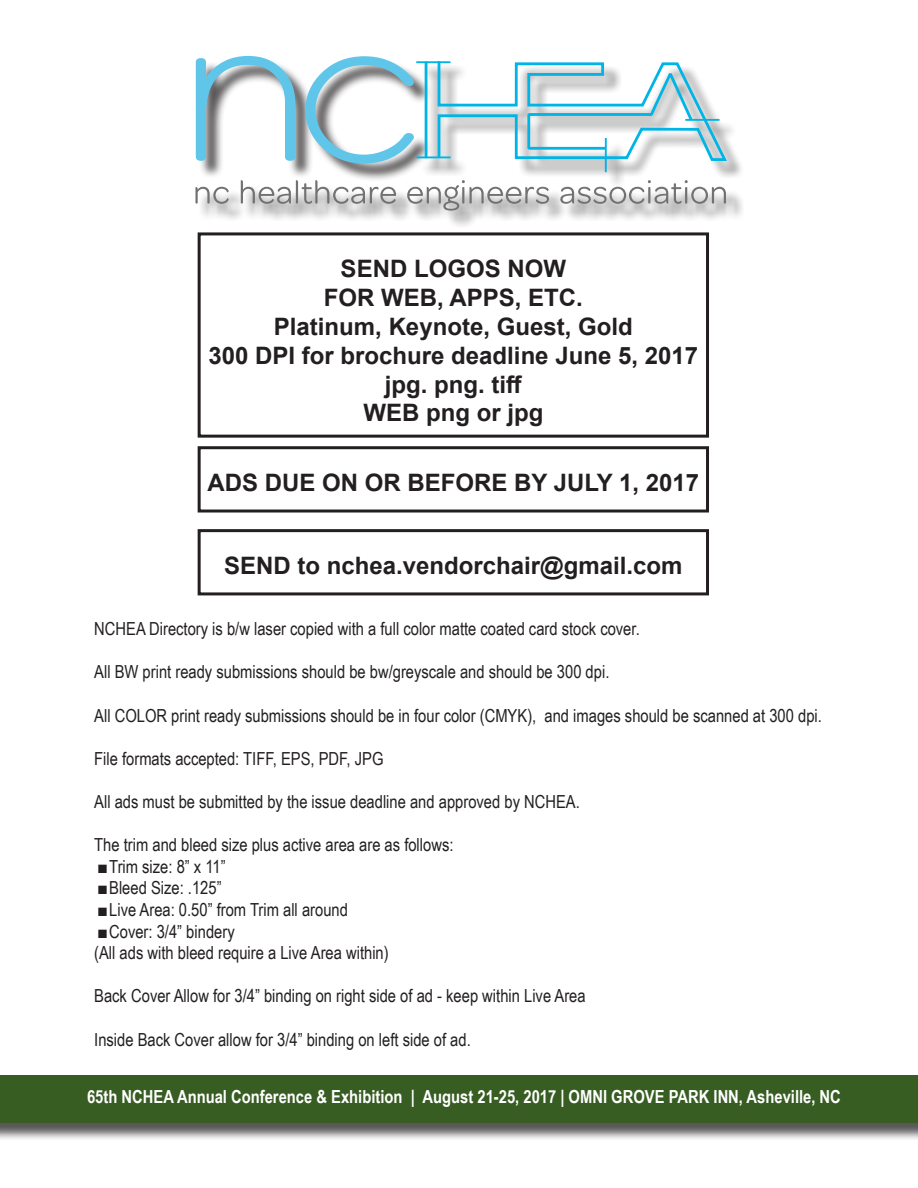
<style>
.page{position:relative;width:918px;height:1188px;background:#fff}
.page>*{position:absolute;margin:0;border:0;box-sizing:border-box;transform-origin:0 0}
.t1{font:700 24px/28.8px "Arial";color:#231f20;text-align:center}
.t2{font:18px "Arial Narrow";color:#231f20}
.t3{font:700 18px "Arial Narrow";color:#fff}
</style>
<div class="page">
<div style="left:198px;top:232px;width:511px;height:206px;border:3px solid #231f20"></div>
<div style="left:198px;top:446px;width:511px;height:67px;border:3px solid #231f20"></div>
<div style="left:198px;top:529px;width:511px;height:66px;border:3px solid #231f20"></div>
<div style="left:0;top:1077px;width:918px;height:64px;background:#231f20;opacity:.75"></div>
<div style="left:0;top:1075px;width:918px;height:47px;background:#375d22"></div>
<div style="left:198px;top:58px;width:547px;height:171px;background:#231f20;opacity:.75"></div>
<svg style="left:196px;top:56px;width:99px;height:105px"></svg>
<svg style="left:305px;top:56px;width:109px;height:108px"></svg>
<hr style="left:425px;top:62px;width:2px;height:96px;background:#00b5e6">
<svg style="left:436px;top:58px;width:293px;height:104px"></svg>
<svg style="left:195px;top:187px;width:34px;height:17px"></svg>
<svg style="left:241px;top:180px;width:155px;height:24px"></svg>
<svg style="left:407px;top:180px;width:142px;height:31px"></svg>
<svg style="left:560px;top:180px;width:166px;height:24px"></svg>
<hr style="left:605px;top:138px;width:2px;height:34px;background:#00b5e6">
<hr style="left:685px;top:119px;width:35px;height:2px;background:#00b5e6">
<hr style="left:416px;top:61px;width:34px;height:2px;background:#00b5e6">
<hr style="left:416px;top:156px;width:35px;height:2px;background:#00b5e6">
<p class="t1" style="left:324px;top:255px;width:261px">SEND LOGOS NOW<br>FOR WEB, APPS, ETC.</p>
<p class="t1" style="left:209px;top:312px;width:491px">Platinum, Keynote, Guest, Gold<br>300 DPI for brochure deadline June 5, 2017</p>
<p class="t1" style="left:363px;top:370px;width:182px">jpg. png. tiff<br>WEB png or jpg</p>
<p class="t1" style="left:207px;top:469px;width:493px">ADS DUE ON OR BEFORE BY JULY 1, 2017</p>
<p class="t1" style="left:224px;top:551px;width:460px">SEND to nchea.vendorchair@gmail.com</p>
<p class="t2" style="left:94px;top:616px;width:547px">NCHEA Directory is b/w laser copied with a full color matte coated card stock cover.</p>
<p class="t2" style="left:94px;top:659px;width:517px">All BW print ready submissions should be bw/greyscale and should be 300 dpi.</p>
<p class="t2" style="left:94px;top:702px;width:729px">All COLOR print ready submissions should be in four color (CMYK), and images should be scanned at 300 dpi.</p>
<p class="t2" style="left:94px;top:745px;width:291px">File formats accepted: TIFF, EPS, PDF, JPG</p>
<p class="t2" style="left:94px;top:788px;width:487px">All ads must be submitted by the issue deadline and approved by NCHEA.</p>
<p class="t2" style="left:94px;top:832px;width:361px">The trim and bleed size plus active area are as follows:</p>
<p class="t2" style="left:98px;top:853px;width:129px">■Trim size: 8” x 11”</p>
<p class="t2" style="left:98px;top:875px;width:125px">■Bleed Size: .125”</p>
<p class="t2" style="left:98px;top:896px;width:251px">■Live Area: 0.50” from Trim all around</p>
<p class="t2" style="left:98px;top:918px;width:138px">■Cover: 3/4” bindery</p>
<p class="t2" style="left:94px;top:940px;width:296px">(All ads with bleed require a Live Area within)</p>
<p class="t2" style="left:94px;top:983px;width:493px">Back Cover Allow for 3/4” binding on right side of ad - keep within Live Area</p>
<p class="t2" style="left:94px;top:1026px;width:378px">Inside Back Cover allow for 3/4” binding on left side of ad.</p>
<p class="t3" style="left:87px;top:1083px;width:755px">65th NCHEA Annual Conference &amp; Exhibition | August 21-25, 2017 | OMNI GROVE PARK INN, Asheville, NC</p>
</div>
